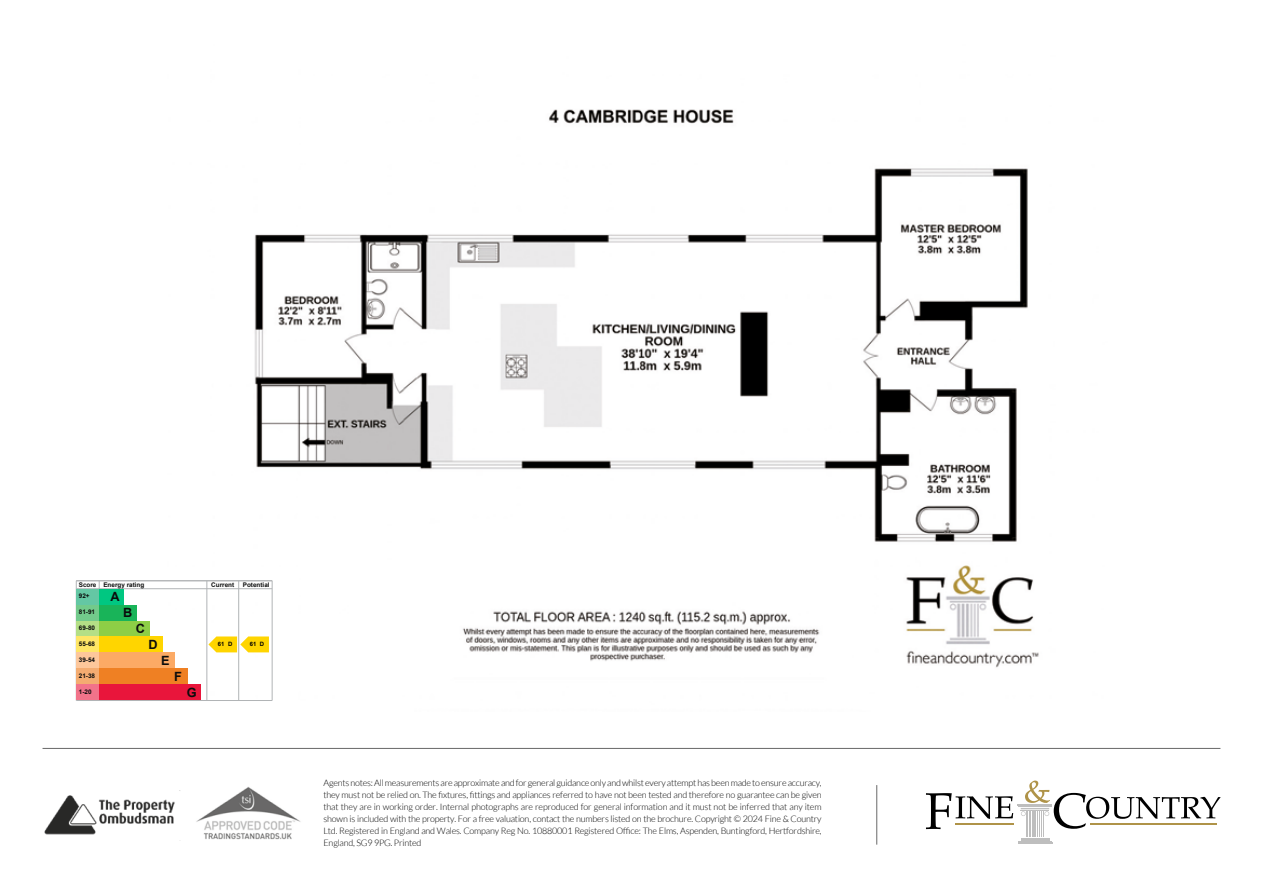
<style>
.page{position:relative;width:1263px;height:893px;background:#fff}
.page>*{position:absolute;margin:0;border:0;box-sizing:border-box;transform-origin:0 0}
.t1{font:700 12.75px "Arial";color:#0b0c0c}
.t2{font:300 9px/12px "Lato";letter-spacing:-.02em;color:#000;text-align:justify}
.t3{font:700 6.3px "Arial";color:#0b0c0c}
.t4{font:700 6px "Arial";color:#000}
</style>
<div class="page">
<hr style="left:876px;top:785px;width:1px;height:60px;background:#000">
<hr style="left:43px;top:748px;width:1177px;height:1px;background:#000">
<img style="left:196px;top:787px;width:105px;height:53px">
<svg style="left:926px;top:793px;width:87px;height:36px"></svg>
<hr style="left:1018px;top:841px;width:34px;height:1px;background:#bebebe">
<hr style="left:1018px;top:843px;width:34px;height:1px;background:#bebebe">
<svg style="left:1021px;top:781px;width:199px;height:59px"></svg>
<hr style="left:1018px;top:806px;width:34px;height:1px;background:#bebebe">
<hr style="left:1018px;top:804px;width:34px;height:2px;background:#bebebe">
<img style="left:44px;top:795px;width:131px;height:40px">
<img style="left:167px;top:109px;width:872px;height:592px">
<hr style="left:99px;top:581px;width:1px;height:119px;background:#b1b4b6">
<hr style="left:207px;top:581px;width:1px;height:119px;background:#b1b4b6">
<hr style="left:238px;top:581px;width:1px;height:119px;background:#b1b4b6">
<hr style="left:76px;top:588px;width:196px;height:1px;background:#b1b4b6">
<hr style="left:76px;top:580px;width:196px;height:1px;background:#b1b4b6">
<hr style="left:76px;top:581px;width:1px;height:119px;background:#b1b4b6">
<hr style="left:272px;top:581px;width:1px;height:119px;background:#b1b4b6">
<hr style="left:76px;top:700px;width:196px;height:1px;background:#b1b4b6">
<div style="left:99px;top:589px;width:25px;height:16px;background:#00c781"></div>
<div style="left:99px;top:605px;width:38px;height:16px;background:#19b459"></div>
<div style="left:99px;top:621px;width:51px;height:15px;background:#8dce46"></div>
<div style="left:99px;top:636px;width:63px;height:16px;background:#ffd500"></div>
<div style="left:99px;top:652px;width:76px;height:16px;background:#fcaa65"></div>
<div style="left:99px;top:668px;width:89px;height:16px;background:#ef8023"></div>
<div style="left:99px;top:684px;width:101px;height:16px;background:#e9153b"></div>
<div style="left:76px;top:589px;width:23px;height:16px;background:#64c7a4"></div>
<div style="left:76px;top:605px;width:23px;height:16px;background:#72ca8b"></div>
<div style="left:76px;top:621px;width:23px;height:15px;background:#b4df86"></div>
<div style="left:76px;top:636px;width:23px;height:16px;background:#ffe666"></div>
<div style="left:76px;top:652px;width:23px;height:16px;background:#fdc79b"></div>
<div style="left:76px;top:668px;width:23px;height:16px;background:#f4ac71"></div>
<div style="left:76px;top:684px;width:23px;height:16px;background:#f2738a"></div>
<svg style="left:208px;top:636px;width:61px;height:16px"></svg>
<p class="t3" style="left:79px;top:580px;width:67px">Score Energy rating</p>
<p class="t3" style="left:211px;top:580px;width:24px">Current</p>
<p class="t3" style="left:243px;top:580px;width:28px">Potential</p>
<p class="t3" style="left:79px;top:592px;width:12px">92+</p>
<p class="t3" style="left:79px;top:607px;width:18px">81-91</p>
<p class="t3" style="left:79px;top:623px;width:18px">69-80</p>
<p class="t3" style="left:79px;top:639px;width:18px">55-68</p>
<p class="t3" style="left:79px;top:655px;width:18px">39-54</p>
<p class="t3" style="left:79px;top:671px;width:18px">21-38</p>
<p class="t3" style="left:79px;top:687px;width:14px">1-20</p>
<h1 class="t1" style="left:110px;top:588px;width:11px">A</h1>
<h1 class="t1" style="left:123px;top:604px;width:11px">B</h1>
<h1 class="t1" style="left:136px;top:619px;width:11px">C</h1>
<h1 class="t1" style="left:149px;top:635px;width:11px">D</h1>
<h1 class="t1" style="left:161px;top:651px;width:10px">E</h1>
<h1 class="t1" style="left:174px;top:667px;width:9px">F</h1>
<h1 class="t1" style="left:187px;top:683px;width:11px">G</h1>
<p class="t4" style="left:218px;top:640px;width:16px">61 D</p>
<p class="t4" style="left:250px;top:640px;width:16px">61 D</p>
<p class="t2" style="left:323px;top:777px;width:500px">Agents notes: All measurements are approximate and for general guidance only and whilst every attempt has been made to ensure accuracy, they must not be relied on. The fixtures, fittings and appliances referred to have not been tested and therefore no guarantee can be given that they are in working order. Internal photographs are reproduced for general information and it must not be inferred that any item shown is included with the property. For a free valuation, contact the numbers listed on the brochure. Copyright © 2024 Fine &amp; Country Ltd. Registered in England and Wales. Company Reg No. 10880001 Registered Office: The Elms, Aspenden, Buntingford, Hertfordshire, England, SG9 9PG. Printed</p>
</div>
